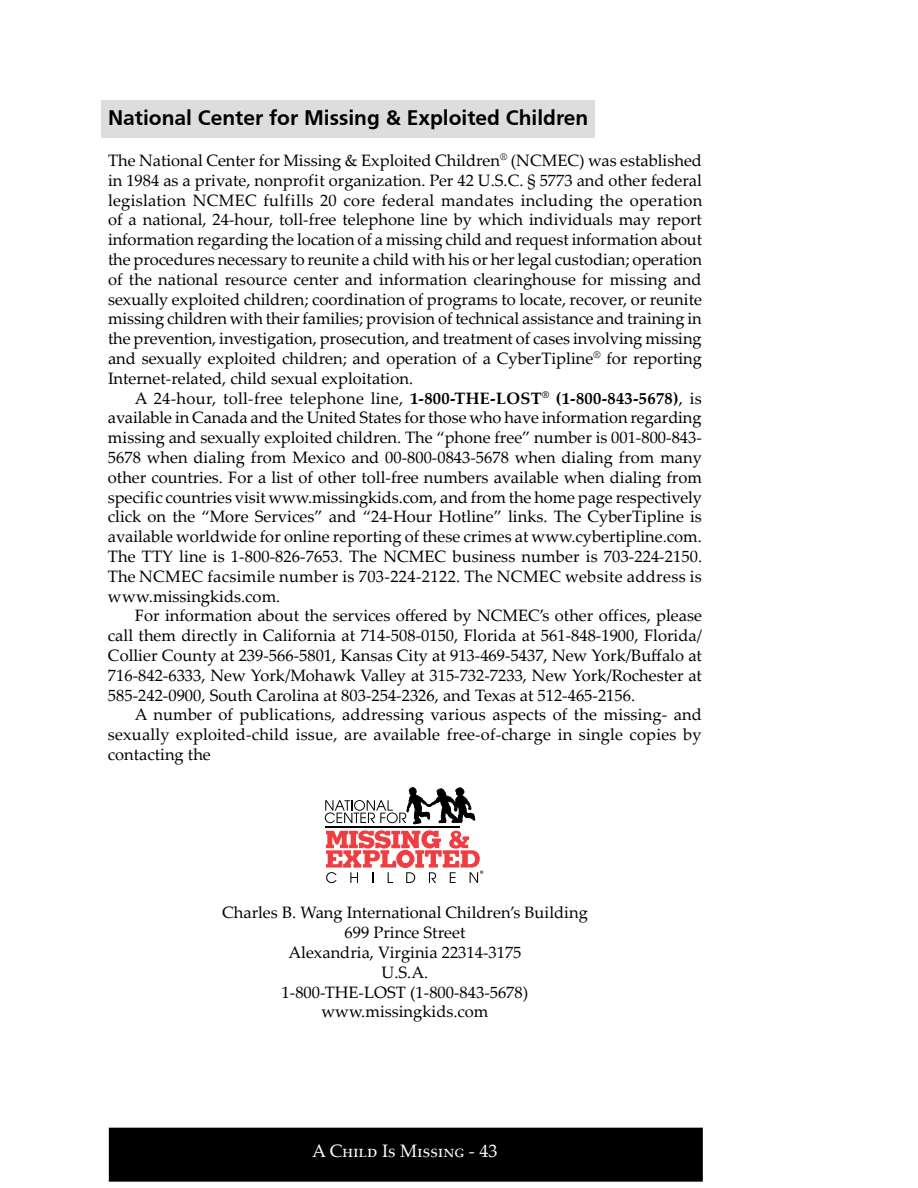
<style>
.page{position:relative;width:918px;height:1188px;background:#fff}
.page>*{position:absolute;margin:0;border:0;box-sizing:border-box;transform-origin:0 0}
.t1{font:700 21px "Frutiger";color:#000}
.t2{font:18px "Palatino Linotype";color:#fff}
.t3{font:16.5px/19.8px "Palatino Linotype";color:#000;text-align:justify}
.s1{font-weight:700}
</style>
<div class="page">
<div style="left:118px;top:1137px;width:576px;height:36px;background:#000"></div>
<div style="left:109px;top:1128px;width:594px;height:54px;border:18px solid #000"></div>
<div style="left:101px;top:100px;width:494px;height:38px;background:#dcddde"></div>
<svg style="left:325px;top:787px;width:150px;height:37px"></svg>
<hr style="left:325px;top:826px;width:135px;height:2px;background:#000">
<svg style="left:326px;top:830px;width:157px;height:53px"></svg>
<p class="t1" style="left:108px;top:105px;width:482px">National Center for Missing &amp; Exploited Children</p>
<p class="t3" style="left:108px;top:150px;width:596px">The National Center for Missing &amp; Exploited Children<sup>®</sup> (NCMEC) was established in 1984 as a private, nonprofit organization. Per 42 U.S.C. § 5773 and other federal legislation NCMEC fulfills 20 core federal mandates including the operation of a national, 24-hour, toll-free telephone line by which individuals may report information regarding the location of a missing child and request information about the procedures necessary to reunite a child with his or her legal custodian; operation of the national resource center and information clearinghouse for missing and sexually exploited children; coordination of programs to locate, recover, or reunite missing children with their families; provision of technical assistance and training in the prevention, investigation, prosecution, and treatment of cases involving missing and sexually exploited children; and operation of a CyberTipline<sup>®</sup> for reporting Internet-related, child sexual exploitation.</p>
<p class="t3" style="left:108px;top:387px;width:596px;text-indent:27px">A 24-hour, toll-free telephone line, <span class="s1">1-800-THE-LOST</span><sup>®</sup> <span class="s1">(1-800-843-5678)</span>, is available in Canada and the United States for those who have information regarding missing and sexually exploited children. The “phone free” number is 001-800-843- 5678 when dialing from Mexico and 00-800-0843-5678 when dialing from many other countries. For a list of other toll-free numbers available when dialing from specific countries visit www.missingkids.com, and from the home page respectively click on the “More Services” and “24-Hour Hotline” links. The CyberTipline is available worldwide for online reporting of these crimes at www.cybertipline.com.<br>The TTY line is 1-800-826-7653. The NCMEC business number is 703-224-2150.<br>The NCMEC facsimile number is 703-224-2122. The NCMEC website address is www.missingkids.com.</p>
<p class="t3" style="left:108px;top:605px;width:596px;text-indent:27px">For information about the services offered by NCMEC’s other offices, please call them directly in California at 714-508-0150, Florida at 561-848-1900, Florida/ Collier County at 239-566-5801, Kansas City at 913-469-5437, New York/Buffalo at 716-842-6333, New York/Mohawk Valley at 315-732-7233, New York/Rochester at 585-242-0900, South Carolina at 803-254-2326, and Texas at 512-465-2156.</p>
<p class="t3" style="left:108px;top:704px;width:596px;text-indent:27px">A number of publications, addressing various aspects of the missing- and sexually exploited-child issue, are available free-of-charge in single copies by contacting the</p>
<p class="t3" style="left:222px;top:902px;width:367px;text-align:center">Charles B. Wang International Children’s Building<br>699 Prince Street<br>Alexandria, Virginia 22314-3175<br>U.S.A.<br>1-800-THE-LOST (1-800-843-5678) www.missingkids.com</p>
<p class="t2" style="left:312px;top:1138px;width:187px">A Child Is Missing - 43</p>
</div>
